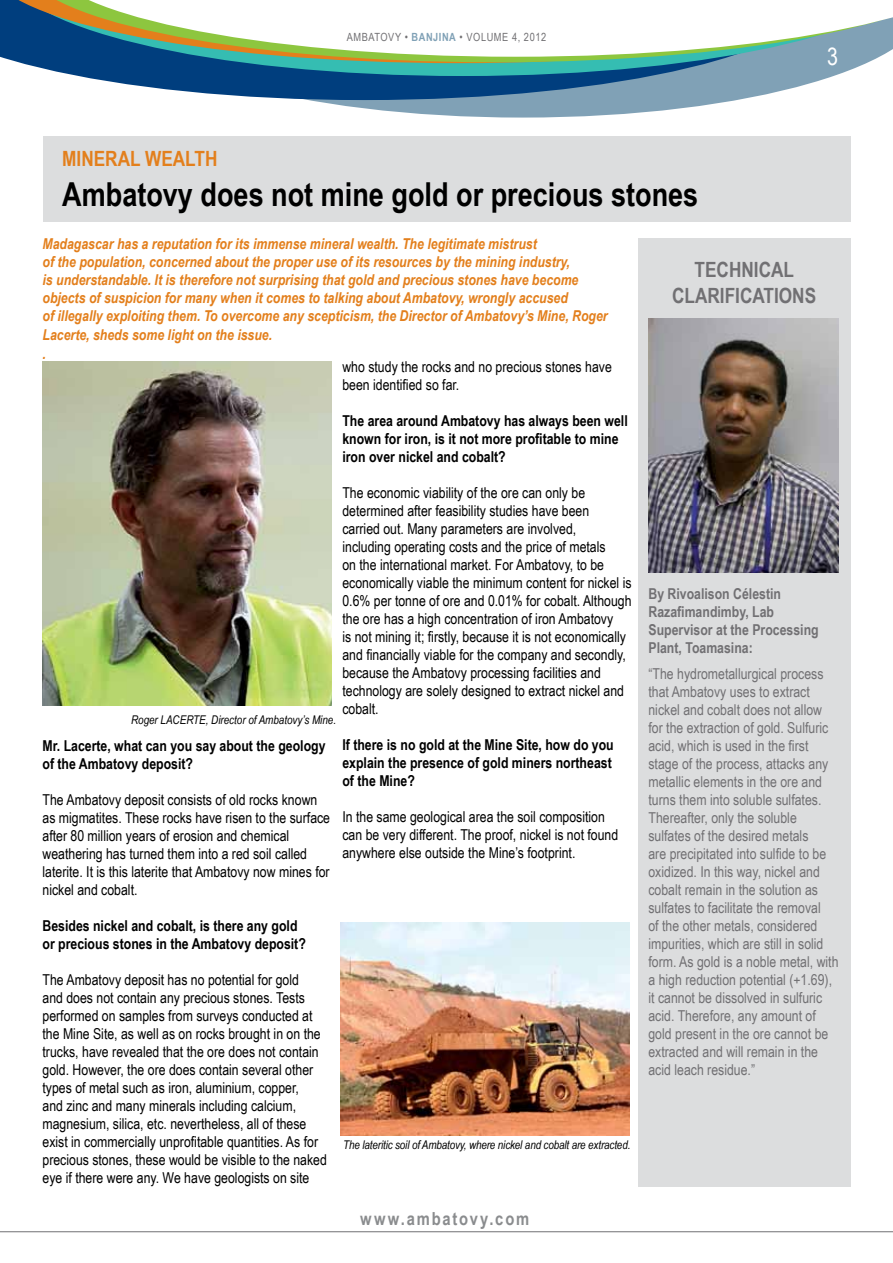
<style>
.page{position:relative;width:893px;height:1263px;background:#fff}
.page>*{position:absolute;margin:0;border:0;box-sizing:border-box;transform-origin:0 0}
.t1{font:700 33px "Arial Narrow";color:#000}
.t2{font:24px "Arial Narrow";color:#fff}
.t3{font:700 21px/25.2px "Arial Narrow";color:#717073;text-align:center}
.t4{font:700 21px "Arial Narrow";color:#e37f1c}
.t5{font:700 18px "Arial Narrow";letter-spacing:.1em;color:#8a8c8e}
.t6{font:15px/18px "Arial Narrow";color:#000}
.t7{font:15px/18px "Arial Narrow";color:#717073}
.t8{font:italic 700 15px/18.3px "Arial Narrow";color:#e37f1c}
.t9{font:700 15px/18px "Arial Narrow";color:#000}
.t10{font:700 15px/18px "Arial Narrow";color:#717073}
.t11{font:italic 12px "Arial Narrow";letter-spacing:-.01em;color:#000}
.t12{font:11.25px "Arial Narrow";letter-spacing:.05em;color:#717073}
.s1{font-weight:700;color:#80a1b6}
</style>
<div class="page">
<div style="left:638px;top:238px;width:212px;height:948px;background:#dcddde"></div>
<div style="left:43px;top:136px;width:808px;height:85px;background:#dcddde"></div>
<img style="left:340px;top:922px;width:289px;height:213px">
<img style="left:649px;top:318px;width:189px;height:254px">
<img style="left:43px;top:361px;width:289px;height:344px">
<svg style="left:308px;top:76px;width:525px;height:42px;fill:#80a1b6"></svg>
<svg style="left:79px;top:76px;width:743px;height:24px;fill:#003e7e"></svg>
<svg style="left:21px;top:63px;width:846px;height:13px;background:#3987a1"></svg>
<svg style="left:0;top:0;width:869px;height:63px;background:#215f88"></svg>
<svg style="left:24px;top:0;width:855px;height:62px;background:#4a857c"></svg>
<svg style="left:45px;top:0;width:848px;height:57px"></svg>
<hr style="left:0;top:1231px;width:893px;height:1px;background:#717073">
<p class="t12" style="left:347px;top:29px;width:201px">AMBATOVY • <span class="s1">BANJINA</span> • VOLUME 4, 2012</p>
<h2 class="t2" style="left:827px;top:39px;width:12px">3</h2>
<h3 class="t4" style="left:62px;top:143px;width:157px">MINERAL WEALTH</h3>
<h1 class="t1" style="left:62px;top:169px;width:638px">Ambatovy does not mine gold or precious stones</h1>
<p class="t8" style="left:43px;top:234px;width:567px">Madagascar has a reputation for its immense mineral wealth. The legitimate mistrust<br>of the population, concerned about the proper use of its resources by the mining industry,<br>is understandable. It is therefore not surprising that gold and precious stones have become objects of suspicion for many when it comes to talking about Ambatovy, wrongly accused<br>of illegally exploiting them. To overcome any scepticism, the Director of Ambatovy’s Mine, Roger Lacerte, sheds some light on the issue.<br>.</p>
<h3 class="t3" style="left:672px;top:256px;width:146px">TECHNICAL<br>CLARIFICATIONS</h3>
<p class="t6" style="left:342px;top:357px;width:271px">who study the rocks and no precious stones have been identified so far.</p>
<p class="t9" style="left:342px;top:411px;width:287px">The area around Ambatovy has always been well known for iron, is it not more profitable to mine iron over nickel and cobalt?</p>
<p class="t6" style="left:342px;top:483px;width:291px">The economic viability of the ore can only be determined after feasibility studies have been<br>carried out. Many parameters are involved,<br>including operating costs and the price of metals<br>on the international market. For Ambatovy, to be economically viable the minimum content for nickel is 0.6% per tonne of ore and 0.01% for cobalt. Although the ore has a high concentration of iron Ambatovy<br>is not mining it; firstly, because it is not economically and financially viable for the company and secondly, because the Ambatovy processing facilities and technology are solely designed to extract nickel and cobalt.</p>
<p class="t9" style="left:342px;top:735px;width:273px">If there is no gold at the Mine Site, how do you explain the presence of gold miners northeast of the Mine?</p>
<p class="t6" style="left:342px;top:807px;width:277px">In the same geological area the soil composition can be very different. The proof, nickel is not found anywhere else outside the Mine’s footprint.</p>
<p class="t11" style="left:131px;top:713px;width:207px">Roger LACERTE, Director of Ambatovy’s Mine.</p>
<p class="t9" style="left:43px;top:736px;width:285px">Mr. Lacerte, what can you say about the geology of the Ambatovy deposit?</p>
<p class="t6" style="left:43px;top:790px;width:289px">The Ambatovy deposit consists of old rocks known as migmatites. These rocks have risen to the surface after 80 million years of erosion and chemical weathering has turned them into a red soil called laterite. It is this laterite that Ambatovy now mines for nickel and cobalt.</p>
<p class="t9" style="left:43px;top:916px;width:265px">Besides nickel and cobalt, is there any gold or precious stones in the Ambatovy deposit?</p>
<p class="t6" style="left:43px;top:970px;width:286px">The Ambatovy deposit has no potential for gold<br>and does not contain any precious stones. Tests performed on samples from surveys conducted at the Mine Site, as well as on rocks brought in on the trucks, have revealed that the ore does not contain gold. However, the ore does contain several other types of metal such as iron, aluminium, copper,<br>and zinc and many minerals including calcium, magnesium, silica, etc. nevertheless, all of these exist in commercially unprofitable quantities. As for precious stones, these would be visible to the naked eye if there were any. We have geologists on site</p>
<p class="t11" style="left:343px;top:1138px;width:289px">The lateritic soil of Ambatovy, where nickel and cobalt are extracted.</p>
<p class="t5" style="left:360px;top:1205px;width:171px">www.ambatovy.com</p>
<p class="t10" style="left:648px;top:584px;width:172px">By Rivoalison Célestin<br>Razafimandimby, Lab<br>Supervisor at the Processing<br>Plant, Toamasina:</p>
<p class="t7" style="left:648px;top:664px;width:192px">“The hydrometallurgical process that Ambatovy uses to extract nickel and cobalt does not allow for the extraction of gold. Sulfuric acid, which is used in the first stage of the process, attacks any metallic elements in the ore and turns them into soluble sulfates.<br>Thereafter, only the soluble sulfates of the desired metals<br>are precipitated into sulfide to be oxidized. In this way, nickel and cobalt remain in the solution as sulfates to facilitate the removal<br>of the other metals, considered impurities, which are still in solid form. As gold is a noble metal, with a high reduction potential (+1.69), it cannot be dissolved in sulfuric acid. Therefore, any amount of gold present in the ore cannot be extracted and will remain in the acid leach residue.”</p>
</div>
